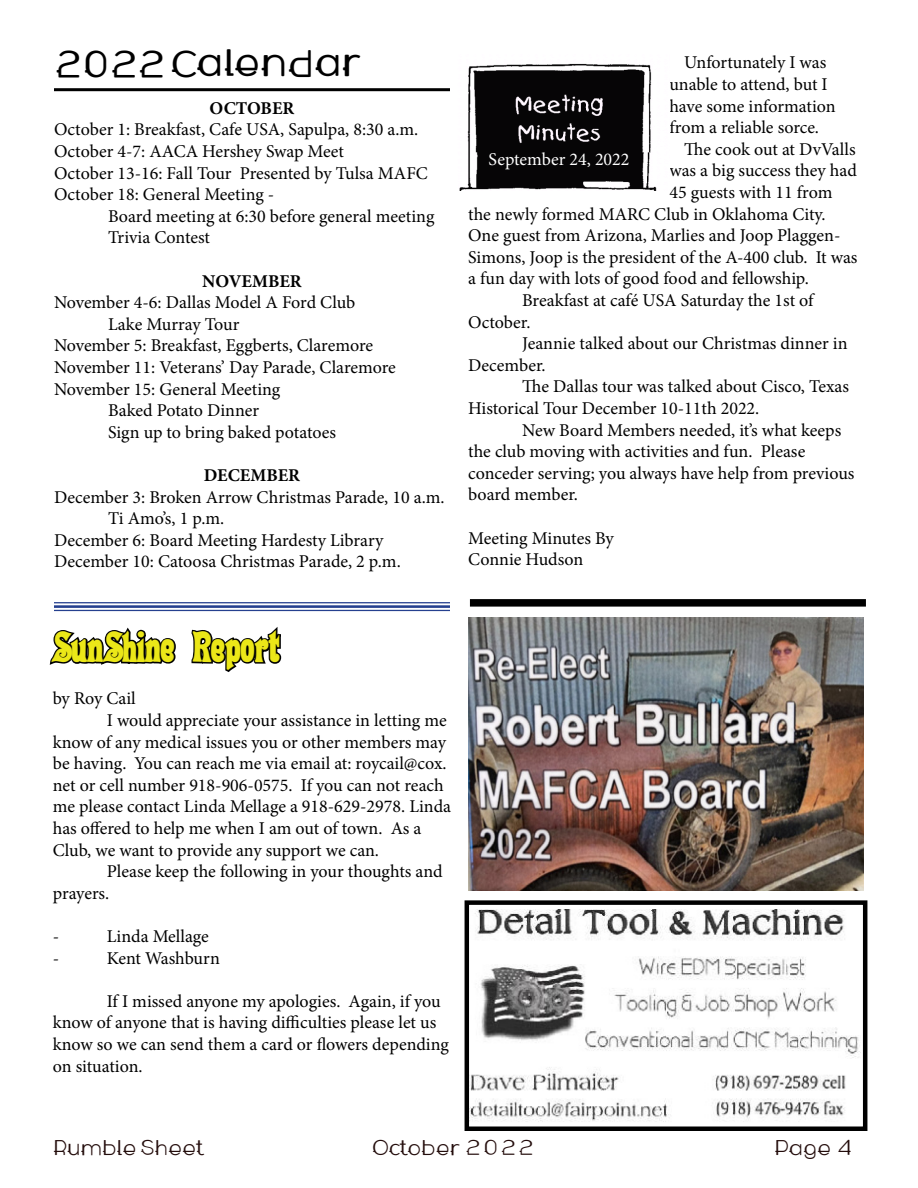
<style>
.page{position:relative;width:918px;height:1188px;background:#fff}
.page>*{position:absolute;margin:0;border:0;box-sizing:border-box;transform-origin:0 0}
.t1{font:36px "Alibi";color:#ebe718}
.t2{font:700 27px "WABECO";color:#000}
.t3{font:18px/21.6px "Minion Pro";color:#000}
.t4{font:700 18px "Minion Pro";color:#000}
.t5{font:18px "Minion Pro";color:#fff}
.t6{font:15px "WABECO";color:#240d0c}
</style>
<div class="page">
<hr style="left:54px;top:88px;width:396px;height:3px;background:#000">
<img style="left:470px;top:909px;width:391px;height:213px">
<div style="left:465px;top:900px;width:402px;height:231px;border:4px solid #000"></div>
<hr style="left:54px;top:602px;width:396px;height:1px;background:#25408f">
<hr style="left:54px;top:605px;width:396px;height:3px;background:#25408f">
<hr style="left:54px;top:610px;width:396px;height:1px;background:#25408f">
<svg style="left:49px;top:602px;width:129px;height:63px"></svg>
<svg style="left:190px;top:602px;width:93px;height:70px"></svg>
<div style="left:470px;top:599px;width:396px;height:8px;background:#000"></div>
<img style="left:459px;top:63px;width:198px;height:127px">
<img style="left:468px;top:617px;width:396px;height:274px">
<h2 class="t2" style="left:54px;top:49px;width:310px">2022 Calendar</h2>
<p class="t4" style="left:210px;top:95px;width:86px">OCTOBER</p>
<p class="t3" style="left:54px;top:119px;width:375px">October 1: Breakfast, Cafe USA, Sapulpa, 8:30 a.m.<br>October 4-7: AACA Hershey Swap Meet<br>October 13-16: Fall Tour Presented by Tulsa MAFC October 18: General Meeting -</p>
<p class="t3" style="left:108px;top:205px;width:328px">Board meeting at 6:30 before general meeting<br>Trivia Contest</p>
<p class="t4" style="left:202px;top:268px;width:101px">NOVEMBER</p>
<p class="t3" style="left:54px;top:292px;width:303px">November 4-6: Dallas Model A Ford Club</p>
<p class="t3" style="left:108px;top:313px;width:133px">Lake Murray Tour</p>
<p class="t3" style="left:54px;top:335px;width:321px">November 5: Breakfast, Eggberts, Claremore</p>
<p class="t3" style="left:54px;top:356px;width:343px">November 11: Veterans’ Day Parade, Claremore</p>
<p class="t3" style="left:54px;top:378px;width:228px">November 15: General Meeting</p>
<p class="t3" style="left:108px;top:400px;width:153px">Baked Potato Dinner</p>
<p class="t3" style="left:108px;top:421px;width:229px">Sign up to bring baked potatoes</p>
<p class="t4" style="left:204px;top:463px;width:98px">DECEMBER</p>
<p class="t3" style="left:54px;top:486px;width:392px">December 3: Broken Arrow Christmas Parade, 10 a.m.</p>
<p class="t3" style="left:108px;top:508px;width:118px">Ti Amo’s, 1 p.m.</p>
<p class="t3" style="left:54px;top:529px;width:331px">December 6: Board Meeting Hardesty Library</p>
<p class="t3" style="left:54px;top:551px;width:348px">December 10: Catoosa Christmas Parade, 2 p.m.</p>
<p class="t3" style="left:684px;top:52px;width:144px">Unfortunately I was</p>
<p class="t3" style="left:669px;top:74px;width:160px">unable to attend, but I</p>
<p class="t3" style="left:669px;top:95px;width:168px">have some information</p>
<p class="t3" style="left:669px;top:117px;width:151px">from a reliable sorce.</p>
<p class="t3" style="left:684px;top:138px;width:173px">The cook out at DvValls</p>
<p class="t3" style="left:669px;top:160px;width:189px">was a big success they had</p>
<p class="t3" style="left:669px;top:182px;width:165px">45 guests with 11 from</p>
<p class="t3" style="left:468px;top:203px;width:359px">the newly formed MARC Club in Oklahoma City.</p>
<p class="t3" style="left:468px;top:225px;width:374px">One guest from Arizona, Marlies and Joop Plaggen-</p>
<p class="t3" style="left:468px;top:246px;width:391px">Simons, Joop is the president of the A-400 club. It was</p>
<p class="t3" style="left:468px;top:268px;width:342px">a fun day with lots of good food and fellowship.</p>
<p class="t3" style="left:522px;top:290px;width:293px">Breakfast at café USA Saturday the 1st of</p>
<p class="t3" style="left:468px;top:311px;width:64px">October.</p>
<p class="t3" style="left:522px;top:333px;width:327px">Jeannie talked about our Christmas dinner in</p>
<p class="t3" style="left:468px;top:354px;width:79px">December.</p>
<p class="t3" style="left:522px;top:376px;width:328px">The Dallas tour was talked about Cisco, Texas</p>
<p class="t3" style="left:468px;top:398px;width:293px">Historical Tour December 10-11th 2022.</p>
<p class="t3" style="left:522px;top:419px;width:321px">New Board Members needed, it’s what keeps</p>
<p class="t3" style="left:468px;top:441px;width:339px">the club moving with activities and fun. Please</p>
<p class="t3" style="left:468px;top:462px;width:388px">conceder serving; you always have help from previous</p>
<p class="t3" style="left:468px;top:484px;width:111px">board member.</p>
<p class="t3" style="left:468px;top:527px;width:147px">Meeting Minutes By<br>Connie Hudson</p>
<p class="t5" style="left:489px;top:147px;width:143px">September 24, 2022</p>
<h1 class="t1" style="left:53px;top:623px;width:229px">SunShine Report</h1>
<p class="t3" style="left:53px;top:688px;width:85px">by Roy Cail</p>
<p class="t3" style="left:107px;top:710px;width:341px">I would appreciate your assistance in letting me</p>
<p class="t3" style="left:53px;top:731px;width:395px">know of any medical issues you or other members may</p>
<p class="t3" style="left:53px;top:753px;width:395px">be having. You can reach me via email at: roycail@cox.</p>
<p class="t3" style="left:53px;top:774px;width:392px">net or cell number 918-906-0575. If you can not reach</p>
<p class="t3" style="left:53px;top:796px;width:400px">me please contact Linda Mellage a 918-629-2978. Linda</p>
<p class="t3" style="left:53px;top:818px;width:370px">has offered to help me when I am out of town. As a</p>
<p class="t3" style="left:53px;top:839px;width:328px">Club, we want to provide any support we can.</p>
<p class="t3" style="left:107px;top:861px;width:337px">Please keep the following in your thoughts and</p>
<p class="t3" style="left:53px;top:882px;width:58px">prayers.</p>
<p class="t3" style="left:53px;top:926px;width:8px">-</p>
<p class="t3" style="left:107px;top:926px;width:104px">Linda Mellage</p>
<p class="t3" style="left:53px;top:947px;width:8px">-</p>
<p class="t3" style="left:107px;top:947px;width:115px">Kent Washburn</p>
<p class="t3" style="left:53px;top:990px;width:398px;text-indent:54px">If I missed anyone my apologies. Again, if you know of anyone that is having difficulties please let us know so we can send them a card or flowers depending on situation.</p>
<p class="t6" style="left:54px;top:1140px;width:152px">Rumble Sheet</p>
<p class="t6" style="left:373px;top:1140px;width:163px">October 2022</p>
<p class="t6" style="left:776px;top:1140px;width:80px">Page 4</p>
</div>
